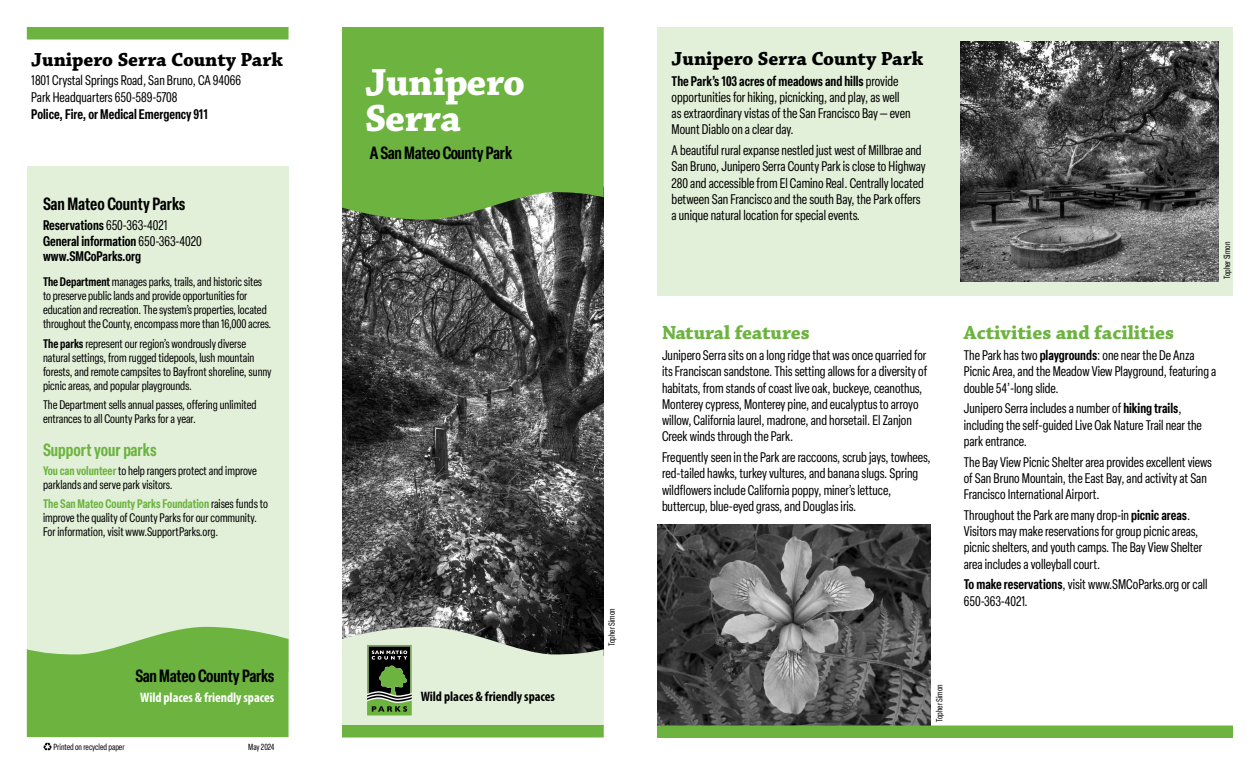
<style>
.page{position:relative;width:1260px;height:765px;background:#fff}
.page>*{position:absolute;margin:0;border:0;box-sizing:border-box;transform-origin:0 0}
.t1{font:700 40px/36.2px "Chaparral Pro";letter-spacing:-.01em;color:#fff}
.t2{font:700 20px "Chaparral Pro";color:#000}
.t3{font:700 20px "Chaparral Pro";color:#6cb33f}
.t4{font:600 condensed 17.5px "Elza";letter-spacing:-.01em;color:#000}
.t5{font:600 condensed 17.5px "Elza";color:#6cb33f}
.t6{font:condensed 13.75px/16.2px "Elza";color:#000}
.t7{font:600 condensed 13.75px/15.9px "Elza";color:#000}
.t8{font:700 condensed 13.75px "Myriad Pro";letter-spacing:-.005em;color:#fff}
.t9{font:700 condensed 13.75px "Myriad Pro";letter-spacing:-.005em;color:#000}
.t10{font:condensed 12.25px/14px "Elza";color:#000}
.t11{font:condensed 8.75px "Elza";letter-spacing:-.01em;color:#000}
.s1{font-weight:400}
.s2{font-weight:600}
.s3{font-weight:600;color:#6cb33f}
</style>
<div class="page">
<div style="left:657px;top:28px;width:576px;height:268px;background:#e2f0d9"></div>
<img style="left:961px;top:41px;width:258px;height:241px">
<img style="left:342px;top:220px;width:262px;height:407px">
<svg style="left:342px;top:27px;width:262px;height:193px;background:#6bad41"></svg>
<div style="left:27px;top:167px;width:262px;height:505px;background:#e2f0d9"></div>
<svg style="left:27px;top:627px;width:262px;height:110px;background:#79ba51"></svg>
<div style="left:27px;top:27px;width:262px;height:12px;background:#6cb33f"></div>
<div style="left:342px;top:725px;width:262px;height:13px;background:#6cb33f"></div>
<img style="left:657px;top:524px;width:274px;height:201px">
<div style="left:657px;top:725px;width:576px;height:13px;background:#6cb33f"></div>
<svg style="left:43px;top:743px;width:9px;height:8px"></svg>
<svg style="left:342px;top:627px;width:262px;height:103px;background:#b3c4a9"></svg>
<h2 class="t2" style="left:31px;top:47px;width:253px">Junipero Serra County Park</h2>
<p class="t6" style="left:31px;top:71px;width:211px;line-height:16.8px">1801 Crystal Springs Road, San Bruno, CA 94066<br>Park Headquarters 650-589-5708</p>
<p class="t7" style="left:31px;top:105px;width:178px">Police, Fire, or Medical Emergency 911</p>
<p class="t4" style="left:43px;top:192px;width:144px">San Mateo County Parks</p>
<p class="t7" style="left:43px;top:216px;width:160px">Reservations <span class="s1">650-363-4021<br></span>General information <span class="s1">650-363-4020 </span>www.SMCoParks.org</p>
<p class="t10" style="left:43px;top:274px;width:230px"><span class="s2">The Department</span> manages parks, trails, and historic sites to preserve public lands and provide opportunities for education and recreation. The system’s properties, located throughout the County, encompass more than 16,000 acres.</p>
<p class="t10" style="left:43px;top:336px;width:230px"><span class="s2">The parks</span> represent our region’s wondrously diverse natural settings, from rugged tidepools, lush mountain forests, and remote campsites to Bayfront shoreline, sunny picnic areas, and popular playgrounds.</p>
<p class="t10" style="left:43px;top:397px;width:215px">The Department sells annual passes, offering unlimited entrances to all County Parks for a year.</p>
<p class="t5" style="left:43px;top:438px;width:115px">Support your parks</p>
<p class="t10" style="left:43px;top:463px;width:215px"><span class="s3">You can volunteer</span> to help rangers protect and improve parklands and serve park visitors.</p>
<p class="t10" style="left:43px;top:496px;width:226px"><span class="s3">The San Mateo County Parks Foundation</span> raises funds to improve the quality of County Parks for our community.<br>For information, visit www.SupportParks.org.</p>
<p class="t4" style="left:136px;top:664px;width:140px">San Mateo County Parks</p>
<p class="t8" style="left:140px;top:688px;width:136px">Wild places &amp; friendly spaces</p>
<p class="t11" style="left:53px;top:741px;width:73px">Printed on recycled paper</p>
<p class="t11" style="left:248px;top:741px;width:28px">May 2024</p>
<h1 class="t1" style="left:365px;top:65px;width:161px">Junipero<br>Serra</h1>
<p class="t4" style="left:370px;top:141px;width:144px">A San Mateo County Park</p>
<p class="t9" style="left:421px;top:688px;width:136px">Wild places &amp; friendly spaces</p>
<p class="t11" style="left:606px;top:646px;width:39px;rotate:-90deg">Topher Simon</p>
<h2 class="t2" style="left:672px;top:47px;width:253px">Junipero Serra County Park</h2>
<p class="t6" style="left:672px;top:72px;width:240px"><span class="s2">The Park’s 103 acres of meadows and hills</span> provide opportunities for hiking, picnicking, and play, as well as extraordinary vistas of the San Francisco Bay — even Mount Diablo on a clear day.</p>
<p class="t6" style="left:672px;top:142px;width:255px">A beautiful rural expanse nestled just west of Millbrae and San Bruno, Junipero Serra County Park is close to Highway 280 and accessible from El Camino Real. Centrally located between San Francisco and the south Bay, the Park offers a unique natural location for special events.</p>
<h2 class="t3" style="left:662px;top:321px;width:149px">Natural features</h2>
<p class="t6" style="left:662px;top:347px;width:267px">Junipero Serra sits on a long ridge that was once quarried for its Franciscan sandstone. This setting allows for a diversity of habitats, from stands of coast live oak, buckeye, ceanothus, Monterey cypress, Monterey pine, and eucalyptus to arroyo willow, California laurel, madrone, and horsetail. El Zanjon Creek winds through the Park.</p>
<p class="t6" style="left:662px;top:449px;width:270px">Frequently seen in the Park are raccoons, scrub jays, towhees, red-tailed hawks, turkey vultures, and banana slugs. Spring wildflowers include California poppy, miner’s lettuce, buttercup, blue-eyed grass, and Douglas iris.</p>
<p class="t11" style="left:1221px;top:279px;width:39px;rotate:-90deg">Topher Simon</p>
<h2 class="t3" style="left:964px;top:321px;width:212px">Activities and facilities</h2>
<p class="t6" style="left:964px;top:347px;width:254px">The Park has two <span class="s2">playgrounds</span>: one near the De Anza<br>Picnic Area, and the Meadow View Playground, featuring a double 54’-long slide.</p>
<p class="t6" style="left:964px;top:400px;width:240px">Junipero Serra includes a number of <span class="s2">hiking trails</span>, including the self-guided Live Oak Nature Trail near the park entrance.</p>
<p class="t6" style="left:964px;top:453px;width:250px">The Bay View Picnic Shelter area provides excellent views of San Bruno Mountain, the East Bay, and activity at San<br>Francisco International Airport.</p>
<p class="t6" style="left:964px;top:506px;width:240px">Throughout the Park are many drop-in <span class="s2">picnic areas</span>.<br>Visitors may make reservations for group picnic areas, picnic shelters, and youth camps. The Bay View Shelter area includes a volleyball court.</p>
<p class="t6" style="left:964px;top:576px;width:245px"><span class="s2">To make reservations</span>, visit www.SMCoParks.org or call<br>650-363-4021.</p>
<p class="t11" style="left:934px;top:722px;width:39px;rotate:-90deg">Topher Simon</p>
</div>
